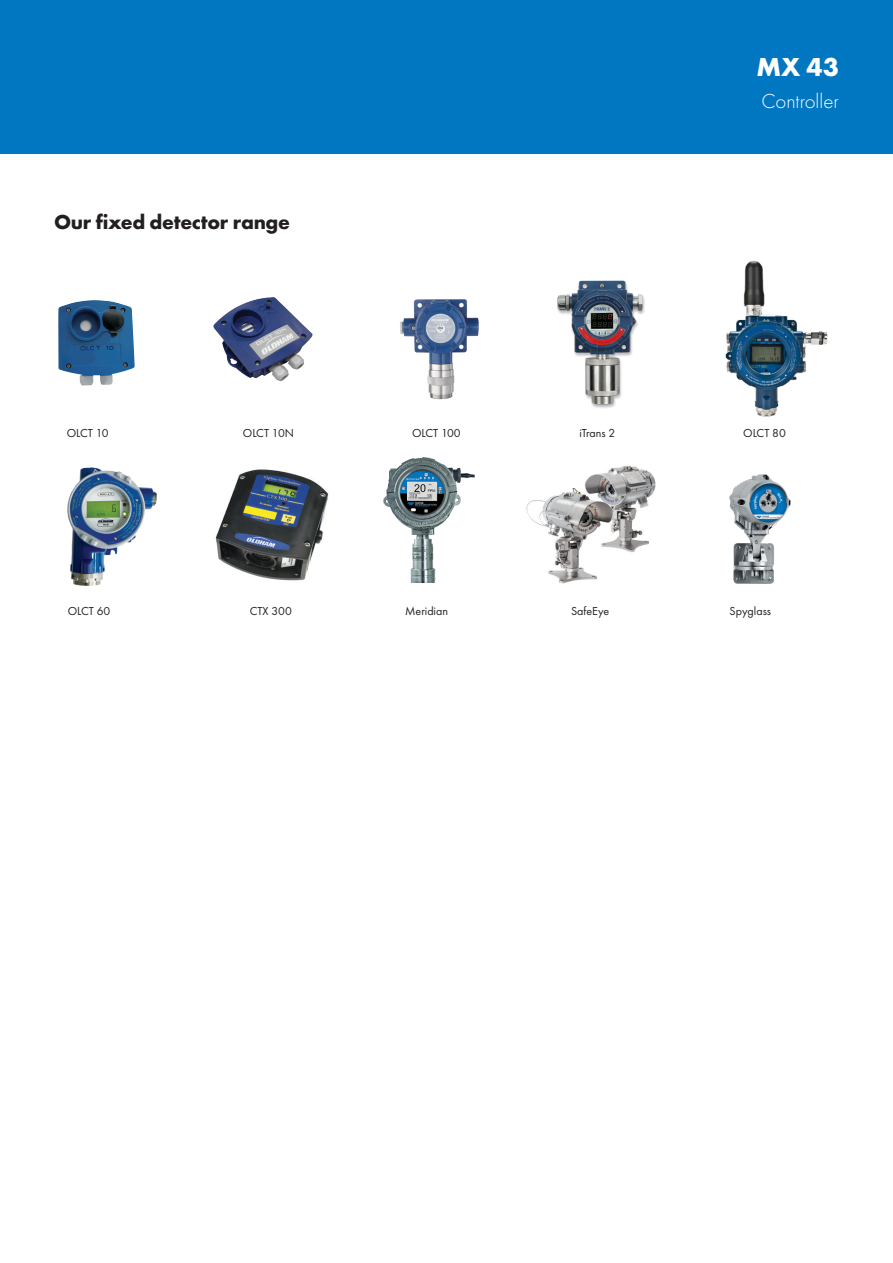
<style>
.page{position:relative;width:893px;height:1263px;background:#fff}
.page>*{position:absolute;margin:0;border:0;box-sizing:border-box;transform-origin:0 0}
.t1{font:700 27px "Futura PT";color:#fff}
.t2{font:700 21px "Futura PT";letter-spacing:-.015em;color:#231f20}
.t3{font:300 21px "Futura PT";color:#fff}
.t4{font:12px "Futura PT";color:#231f20}
</style>
<div class="page">
<div style="left:0;top:0;width:893px;height:153px;background:#0077c0"></div>
<img style="left:58px;top:300px;width:77px;height:85px">
<img style="left:400px;top:299px;width:79px;height:101px">
<img style="left:213px;top:297px;width:100px;height:85px">
<img style="left:215px;top:469px;width:114px;height:112px">
<img style="left:557px;top:280px;width:88px;height:128px">
<img style="left:68px;top:468px;width:89px;height:118px">
<img style="left:725px;top:260px;width:103px;height:157px">
<img style="left:526px;top:465px;width:130px;height:119px">
<img style="left:729px;top:474px;width:62px;height:110px">
<img style="left:383px;top:457px;width:92px;height:126px">
<p class="t1" style="left:756px;top:49px;width:84px">MX 43</p>
<p class="t2" style="left:54px;top:208px;width:238px">Our fixed detector range</p>
<p class="t4" style="left:67px;top:425px;width:43px">OLCT 10</p>
<p class="t4" style="left:243px;top:425px;width:53px">OLCT 10N</p>
<p class="t4" style="left:412px;top:425px;width:50px">OLCT 100</p>
<p class="t4" style="left:579px;top:425px;width:37px">iTrans 2</p>
<p class="t3" style="left:762px;top:89px;width:79px">Controller</p>
<p class="t4" style="left:743px;top:425px;width:44px">OLCT 80</p>
<p class="t4" style="left:68px;top:604px;width:44px">OLCT 60</p>
<p class="t4" style="left:250px;top:604px;width:44px">CTX 300</p>
<p class="t4" style="left:405px;top:604px;width:44px">Meridian</p>
<p class="t4" style="left:571px;top:604px;width:40px">SafeEye</p>
<p class="t4" style="left:729px;top:604px;width:43px">Spyglass</p>
</div>
